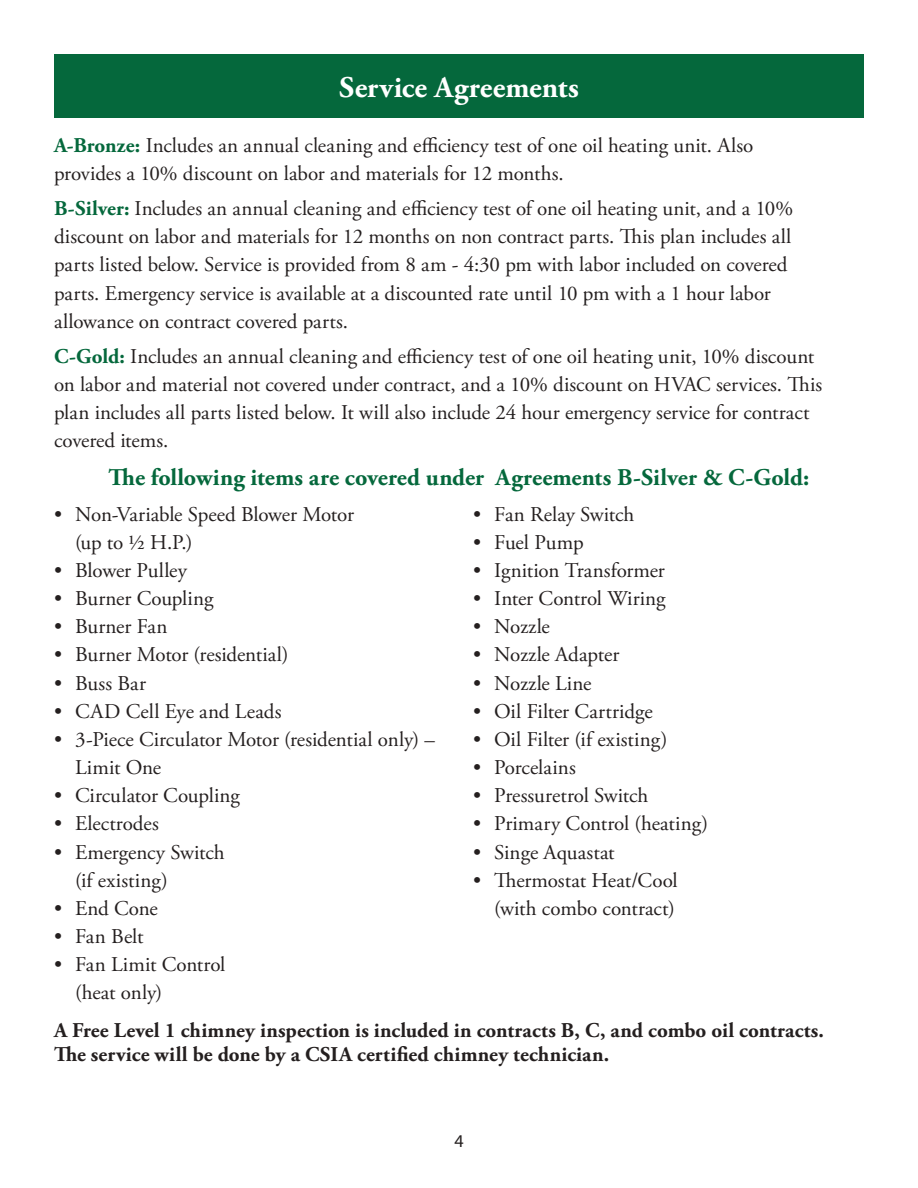
<style>
.page{position:relative;width:918px;height:1188px;background:#fff}
.page>*{position:absolute;margin:0;border:0;box-sizing:border-box;transform-origin:0 0}
.t1{font:700 30px "Adobe Garamond Pro";letter-spacing:.005em;color:#fff}
.t2{font:700 24px "Adobe Garamond Pro";color:#05683c}
.t3{font:21px/28.2px "Adobe Garamond Pro";color:#241f1f}
.t4{font:700 21px/24px "Adobe Garamond Pro";letter-spacing:.01em;color:#241f1f}
.t5{font:18px "Myriad Pro";color:#241f1f}
.s1{font-weight:700;color:#05683c}
</style>
<div class="page">
<div style="left:54px;top:54px;width:810px;height:63px;background:#05683c"></div>
<h1 class="t1" style="left:339px;top:70px;width:241px">Service Agreements</h1>
<p class="t3" style="left:54px;top:132px;width:701px"><span class="s1">A-Bronze:</span> Includes an annual cleaning and efficiency test of one oil heating unit. Also provides a 10% discount on labor and materials for 12 months.</p>
<p class="t3" style="left:54px;top:195px;width:741px"><span class="s1">B-Silver:</span> Includes an annual cleaning and efficiency test of one oil heating unit, and a 10% discount on labor and materials for 12 months on non contract parts. This plan includes all parts listed below. Service is provided from 8 am - 4:30 pm with labor included on covered parts. Emergency service is available at a discounted rate until 10 pm with a 1 hour labor allowance on contract covered parts.</p>
<p class="t3" style="left:54px;top:343px;width:770px"><span class="s1">C-Gold:</span> Includes an annual cleaning and efficiency test of one oil heating unit, 10% discount on labor and material not covered under contract, and a 10% discount on HVAC services. This plan includes all parts listed below. It will also include 24 hour emergency service for contract covered items.</p>
<p class="t2" style="left:109px;top:463px;width:702px">The following items are covered under Agreements B-Silver &amp; C-Gold:</p>
<p class="t3" style="left:75px;top:501px;width:280px;text-indent:-21px">• Non-Variable Speed Blower Motor (up to ½ H.P.)</p>
<p class="t3" style="left:54px;top:557px;width:135px">• Blower Pulley</p>
<p class="t3" style="left:54px;top:585px;width:161px">• Burner Coupling</p>
<p class="t3" style="left:54px;top:613px;width:115px">• Burner Fan</p>
<p class="t3" style="left:54px;top:641px;width:236px">• Burner Motor (residential)</p>
<p class="t3" style="left:54px;top:670px;width:94px">• Buss Bar</p>
<p class="t3" style="left:54px;top:698px;width:229px">• CAD Cell Eye and Leads</p>
<p class="t3" style="left:75px;top:726px;width:361px;text-indent:-21px">• 3-Piece Circulator Motor (residential only) –<br>Limit One</p>
<p class="t3" style="left:54px;top:782px;width:188px">• Circulator Coupling</p>
<p class="t3" style="left:54px;top:810px;width:106px">• Electrodes</p>
<p class="t3" style="left:75px;top:839px;width:151px;text-indent:-21px">• Emergency Switch (if existing)</p>
<p class="t3" style="left:54px;top:895px;width:105px">• End Cone</p>
<p class="t3" style="left:54px;top:923px;width:91px">• Fan Belt</p>
<p class="t3" style="left:75px;top:951px;width:152px;text-indent:-21px">• Fan Limit Control (heat only)</p>
<p class="t3" style="left:473px;top:501px;width:163px">• Fan Relay Switch</p>
<p class="t3" style="left:473px;top:529px;width:112px">• Fuel Pump</p>
<p class="t3" style="left:473px;top:557px;width:193px">• Ignition Transformer</p>
<p class="t3" style="left:473px;top:585px;width:194px">• Inter Control Wiring</p>
<p class="t3" style="left:473px;top:613px;width:78px">• Nozzle</p>
<p class="t3" style="left:473px;top:641px;width:148px">• Nozzle Adapter</p>
<p class="t3" style="left:473px;top:670px;width:120px">• Nozzle Line</p>
<p class="t3" style="left:473px;top:698px;width:181px">• Oil Filter Cartridge</p>
<p class="t3" style="left:473px;top:726px;width:196px">• Oil Filter (if existing)</p>
<p class="t3" style="left:473px;top:754px;width:104px">• Porcelains</p>
<p class="t3" style="left:473px;top:782px;width:177px">• Pressuretrol Switch</p>
<p class="t3" style="left:473px;top:810px;width:237px">• Primary Control (heating)</p>
<p class="t3" style="left:473px;top:839px;width:143px">• Singe Aquastat</p>
<p class="t3" style="left:473px;top:867px;width:206px;text-align:right">• Thermostat Heat/Cool (with combo contract)</p>
<p class="t4" style="left:54px;top:1018px;width:772px">A Free Level 1 chimney inspection is included in contracts B, C, and combo oil contracts.<br>The service will be done by a CSIA certified chimney technician.</p>
<p class="t5" style="left:454px;top:1130px;width:11px">4</p>
</div>
